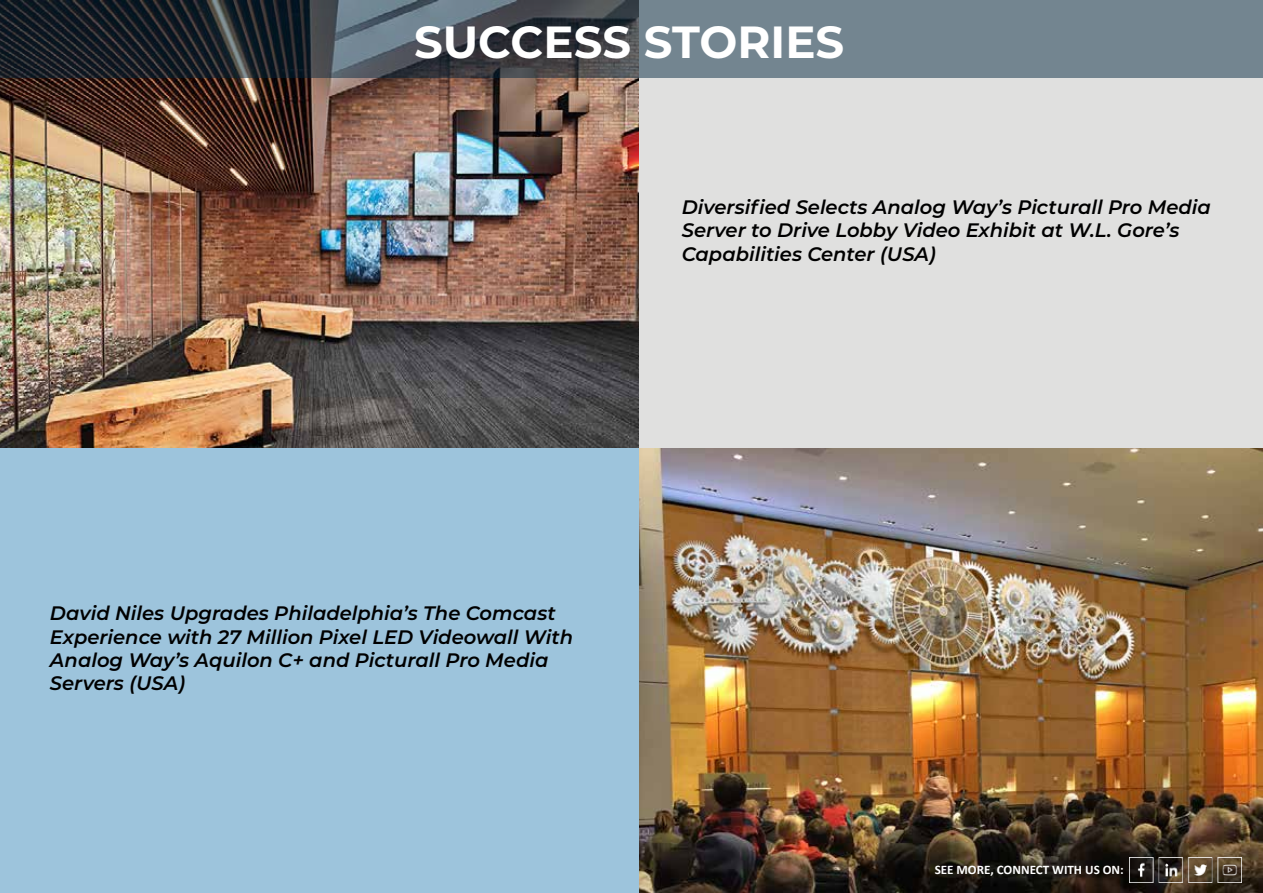
<style>
.page{position:relative;width:1263px;height:893px;background:#fff}
.page>*{position:absolute;margin:0;border:0;box-sizing:border-box;transform-origin:0 0}
.t1{font:700 45px "Montserrat";color:#fff}
.t2{font:italic 600 19.5px/23.4px "Montserrat";color:#000}
.t3{font:700 13.05px "Calibri";color:#fff}
</style>
<div class="page">
<img style="left:638px;top:448px;width:625px;height:445px">
<div style="left:638px;top:0;width:625px;height:448px;background:#e0e0df"></div>
<div style="left:0;top:448px;width:638px;height:445px;background:#9dc4dc"></div>
<img style="left:0;top:78px;width:638px;height:370px">
<img style="left:1130px;top:858px;width:111px;height:24px">
<svg style="left:0;top:0;width:1263px;height:78px;background:#535f68"></svg>
<h1 class="t1" style="left:414px;top:9px;width:432px">SUCCESS STORIES</h1>
<p class="t2" style="left:682px;top:195px;width:531px">Diversified Selects Analog Way’s Picturall Pro Media<br>Server to Drive Lobby Video Exhibit at W.L. Gore’s<br>Capabilities Center (USA)</p>
<p class="t2" style="left:50px;top:601px;width:525px">David Niles Upgrades Philadelphia’s The Comcast Experience with 27 Million Pixel LED Videowall With Analog Way’s Aquilon C+ and Picturall Pro Media Servers (USA)</p>
<p class="t3" style="left:935px;top:861px;width:191px">SEE MORE, CONNECT WITH US ON:</p>
</div>
